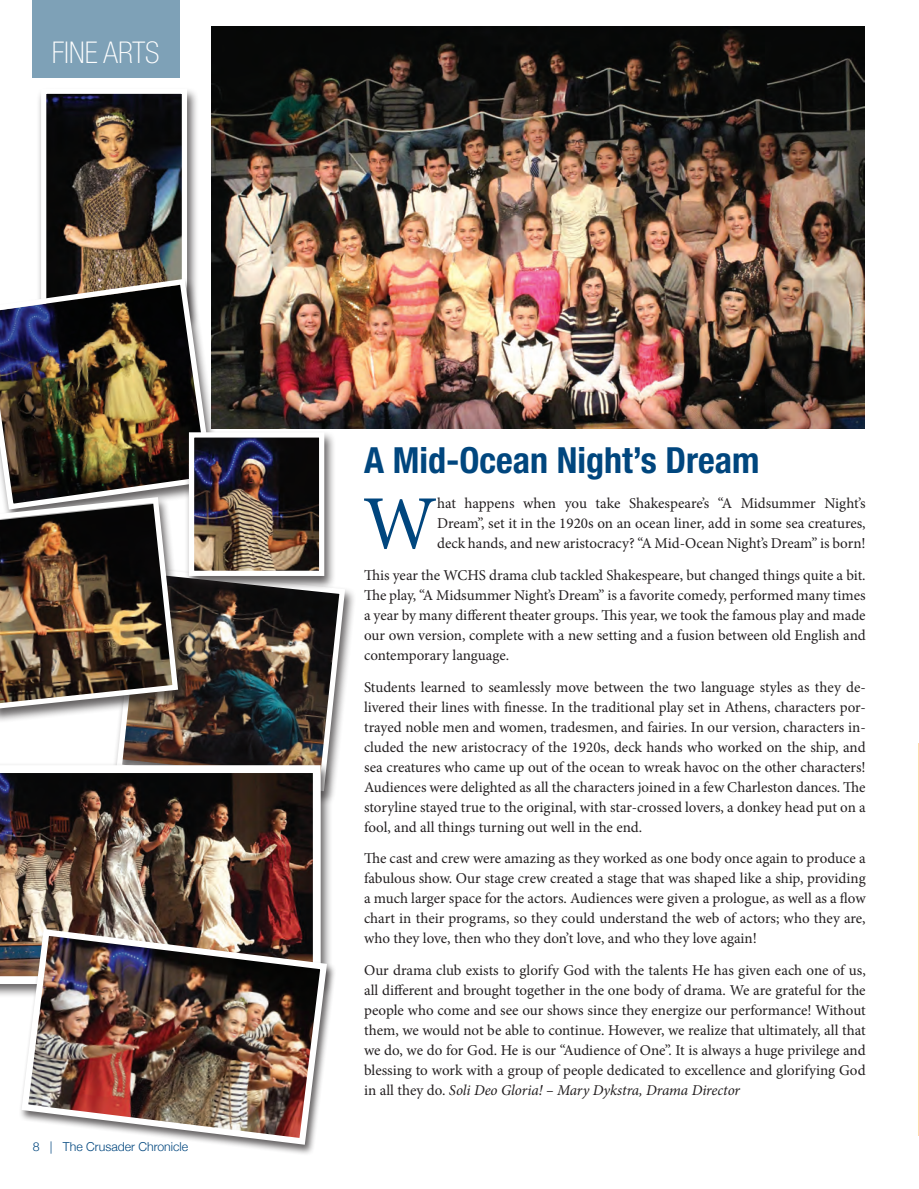
<style>
.page{position:relative;width:919px;height:1189px;background:#fff}
.page>*{position:absolute;margin:0;border:0;box-sizing:border-box;transform-origin:0 0}
.Body_Text{font:76.35px "Minion Pro";color:#00467e}
.Subhead_Dark_Blue{font:700 condensed 36px "Helvetica Neue LT Std";color:#00467e}
.Subheads{font:100 condensed 30px "Helvetica Neue LT Std";color:#fff}
.Body_Text-2{font:15px/20px "Minion Pro";color:#231f20;text-align:justify}
.t1{font:300 12.3px "Helvetica Neue";color:#00467e}
.s1{font-style:italic}
</style>
<div class="page">
<div style="left:32px;top:0;width:147px;height:78px;background:#7ea1b7"></div>
<img style="left:211px;top:27px;width:653px;height:401px">
<div style="left:112px;top:566px;width:244px;height:238px;background:#231f20;opacity:.7"></div>
<img style="left:113px;top:566px;width:235px;height:227px">
<div style="left:0;top:762px;width:333px;height:236px;background:#231f20;opacity:.7"></div>
<img style="left:0;top:765px;width:320px;height:218px">
<div style="left:19px;top:928px;width:318px;height:227px;background:#231f20;opacity:.7"></div>
<img style="left:18px;top:925px;width:312px;height:222px">
<hr style="left:918px;top:743px;width:1px;height:392px;background:#fedba9">
<div style="left:36px;top:87px;width:163px;height:243px;background:#231f20;opacity:.7"></div>
<img style="left:47px;top:95px;width:134px;height:181px">
<div style="left:41px;top:89px;width:146px;height:227px;border:5px solid #fff"></div>
<img style="left:0;top:276px;width:216px;height:220px">
<div style="left:0;top:496px;width:189px;height:227px;background:#231f20;opacity:.7"></div>
<img style="left:0;top:494px;width:181px;height:217px">
<div style="left:184px;top:430px;width:151px;height:160px;background:#231f20;opacity:.7"></div>
<img style="left:195px;top:438px;width:123px;height:132px">
<div style="left:189px;top:432px;width:135px;height:144px;border:5px solid #fff"></div>
<p class="Subheads" style="left:52px;top:36px;width:109px">FINE ARTS</p>
<p class="t1" style="left:33px;top:1136px;width:157px">8 | The Crusader Chronicle</p>
<p class="Subhead_Dark_Blue" style="left:364px;top:438px;width:397px">A Mid-Ocean Night’s Dream</p>
<p class="Body_Text" style="left:362px;top:472px;width:76px">W</p>
<p class="Body_Text-2" style="left:437px;top:493px;width:430px">hat happens when you take Shakespeare’s “A Midsummer Night’s Dream”, set it in the 1920s on an ocean liner, add in some sea creatures, deck hands, and new aristocracy? “A Mid-Ocean Night’s Dream” is born!</p>
<p class="Body_Text-2" style="left:364px;top:565px;width:503px">This year the WCHS drama club tackled Shakespeare, but changed things quite a bit.<br>The play, “A Midsummer Night’s Dream” is a favorite comedy, performed many times a year by many different theater groups. This year, we took the famous play and made our own version, complete with a new setting and a fusion between old English and contemporary language.</p>
<p class="Body_Text-2" style="left:364px;top:677px;width:503px">Students learned to seamlessly move between the two language styles as they de&shy;livered their lines with finesse. In the traditional play set in Athens, characters por&shy;trayed noble men and women, tradesmen, and fairies. In our version, characters in&shy;cluded the new aristocracy of the 1920s, deck hands who worked on the ship, and sea creatures who came up out of the ocean to wreak havoc on the other characters!<br>Audiences were delighted as all the characters joined in a few Charleston dances. The storyline stayed true to the original, with star-crossed lovers, a donkey head put on a fool, and all things turning out well in the end.</p>
<p class="Body_Text-2" style="left:364px;top:848px;width:503px">The cast and crew were amazing as they worked as one body once again to produce a fabulous show. Our stage crew created a stage that was shaped like a ship, providing a much larger space for the actors. Audiences were given a prologue, as well as a flow chart in their programs, so they could understand the web of actors; who they are, who they love, then who they don’t love, and who they love again!</p>
<p class="Body_Text-2" style="left:364px;top:960px;width:503px">Our drama club exists to glorify God with the talents He has given each one of us, all different and brought together in the one body of drama. We are grateful for the people who come and see our shows since they energize our performance! Without them, we would not be able to continue. However, we realize that ultimately, all that we do, we do for God. He is our “Audience of One”. It is always a huge privilege and blessing to work with a group of people dedicated to excellence and glorifying God in all they do. <span class="s1">Soli Deo Gloria! – Mary Dykstra, Drama Director</span></p>
</div>
